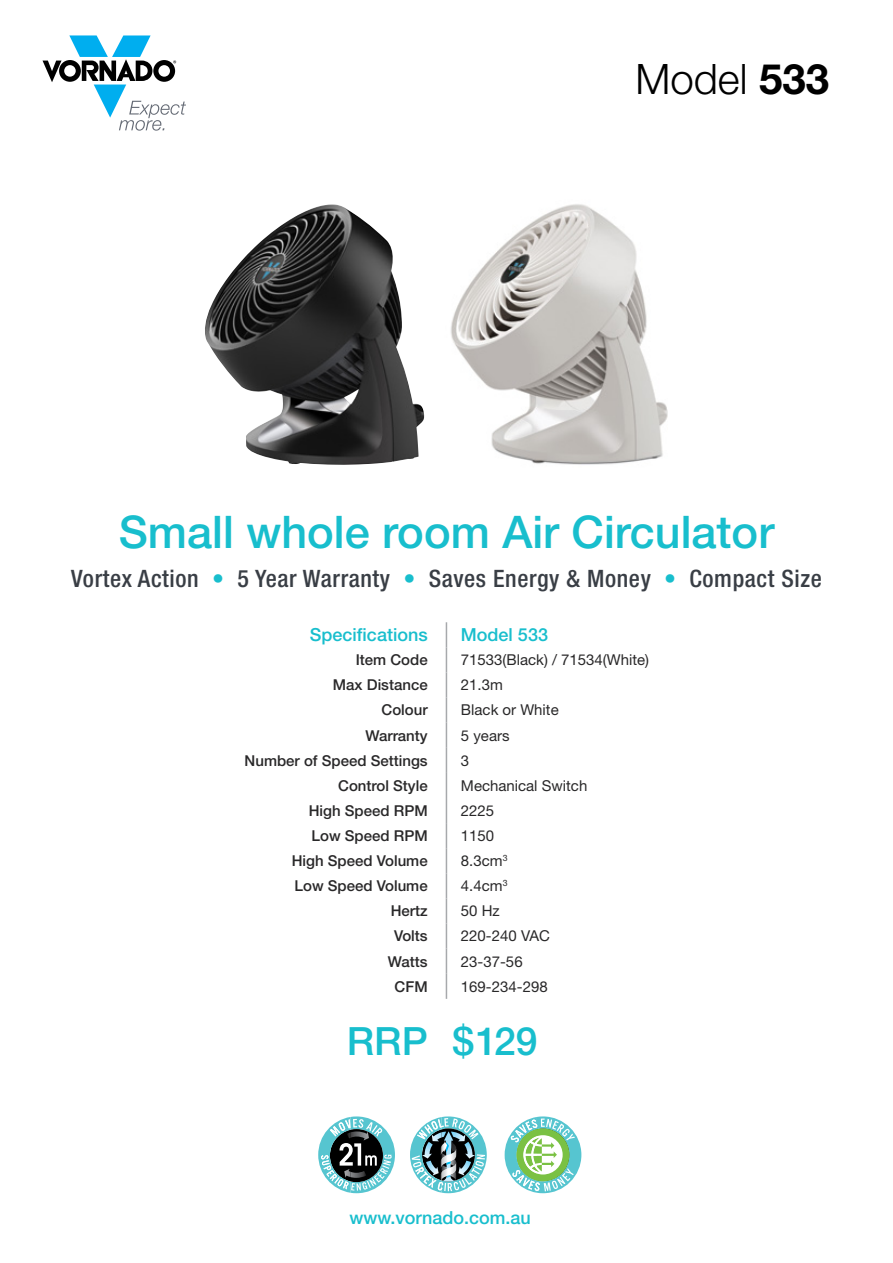
<style>
.page{position:relative;width:893px;height:1263px;background:#fff}
.page>*{position:absolute;margin:0;border:0;box-sizing:border-box;transform-origin:0 0}
.t1{font:500 45px "Helvetica Neue LT Std";color:#18becd}
.t2{font:300 42px "Helvetica Neue LT Std";color:#000}
.t3{font:500 39px "Helvetica Neue LT Std";color:#18becd}
.t4{font:500 condensed 24px "Helvetica Neue LT Std";letter-spacing:.025em;color:#393e45}
.t5{font:500 18px "Helvetica Neue LT Std";color:#18becd}
.t6{font:500 15px "Helvetica Neue LT Std";color:#292829}
.t7{font:15px "Helvetica Neue LT Std";color:#292829}
.s1{font-weight:700}
.s2{color:#18becd}
</style>
<div class="page">
<svg style="left:43px;top:35px;width:143px;height:96px"></svg>
<img style="left:451px;top:204px;width:217px;height:261px">
<svg style="left:446px;top:622px;width:1px;height:377px"></svg>
<svg style="left:410px;top:1116px;width:77px;height:77px"></svg>
<svg style="left:505px;top:1116px;width:76px;height:77px"></svg>
<svg style="left:318px;top:1116px;width:77px;height:77px"></svg>
<img style="left:205px;top:204px;width:219px;height:261px">
<h2 class="t2" style="left:635px;top:53px;width:195px">Model <span class="s1">533</span></h2>
<h1 class="t1" style="left:119px;top:505px;width:657px">Small whole room Air Circulator</h1>
<h3 class="t4" style="left:71px;top:564px;width:752px">Vortex Action <span class="s2">•</span> 5 Year Warranty <span class="s2">•</span> Saves Energy &amp; Money <span class="s2">•</span> Compact Size</h3>
<p class="t5" style="left:310px;top:624px;width:119px">Specifications</p>
<p class="t5" style="left:461px;top:624px;width:89px">Model 533</p>
<p class="t6" style="left:356px;top:651px;width:73px">Item Code</p>
<p class="t7" style="left:461px;top:651px;width:190px">71533(Black) / 71534(White)</p>
<p class="t6" style="left:333px;top:676px;width:96px">Max Distance</p>
<p class="t7" style="left:461px;top:676px;width:43px">21.3m</p>
<p class="t6" style="left:382px;top:701px;width:48px">Colour</p>
<p class="t7" style="left:461px;top:701px;width:99px">Black or White</p>
<p class="t6" style="left:365px;top:726px;width:64px">Warranty</p>
<p class="t7" style="left:461px;top:726px;width:50px">5 years</p>
<p class="t6" style="left:245px;top:751px;width:185px">Number of Speed Settings</p>
<p class="t7" style="left:461px;top:751px;width:10px">3</p>
<p class="t6" style="left:338px;top:776px;width:91px">Control Style</p>
<p class="t7" style="left:461px;top:776px;width:128px">Mechanical Switch</p>
<p class="t6" style="left:309px;top:801px;width:120px">High Speed RPM</p>
<p class="t7" style="left:461px;top:801px;width:35px">2225</p>
<p class="t6" style="left:312px;top:827px;width:118px">Low Speed RPM</p>
<p class="t7" style="left:461px;top:827px;width:35px">1150</p>
<p class="t6" style="left:292px;top:852px;width:137px">High Speed Volume</p>
<p class="t7" style="left:461px;top:852px;width:48px">8.3cm<sup>3</sup></p>
<p class="t6" style="left:295px;top:877px;width:135px">Low Speed Volume</p>
<p class="t7" style="left:461px;top:877px;width:48px">4.4cm<sup>3</sup></p>
<p class="t6" style="left:391px;top:902px;width:38px">Hertz</p>
<p class="t7" style="left:461px;top:902px;width:40px">50 Hz</p>
<p class="t6" style="left:394px;top:927px;width:35px">Volts</p>
<p class="t7" style="left:461px;top:927px;width:91px">220-240 VAC</p>
<p class="t6" style="left:388px;top:952px;width:41px">Watts</p>
<p class="t7" style="left:461px;top:952px;width:63px">23-37-56</p>
<p class="t6" style="left:395px;top:977px;width:35px">CFM</p>
<p class="t7" style="left:461px;top:977px;width:88px">169-234-298</p>
<h3 class="t3" style="left:347px;top:1018px;width:192px">RRP $129</h3>
<p class="t5" style="left:349px;top:1207px;width:183px">www.vornado.com.au</p>
</div>
